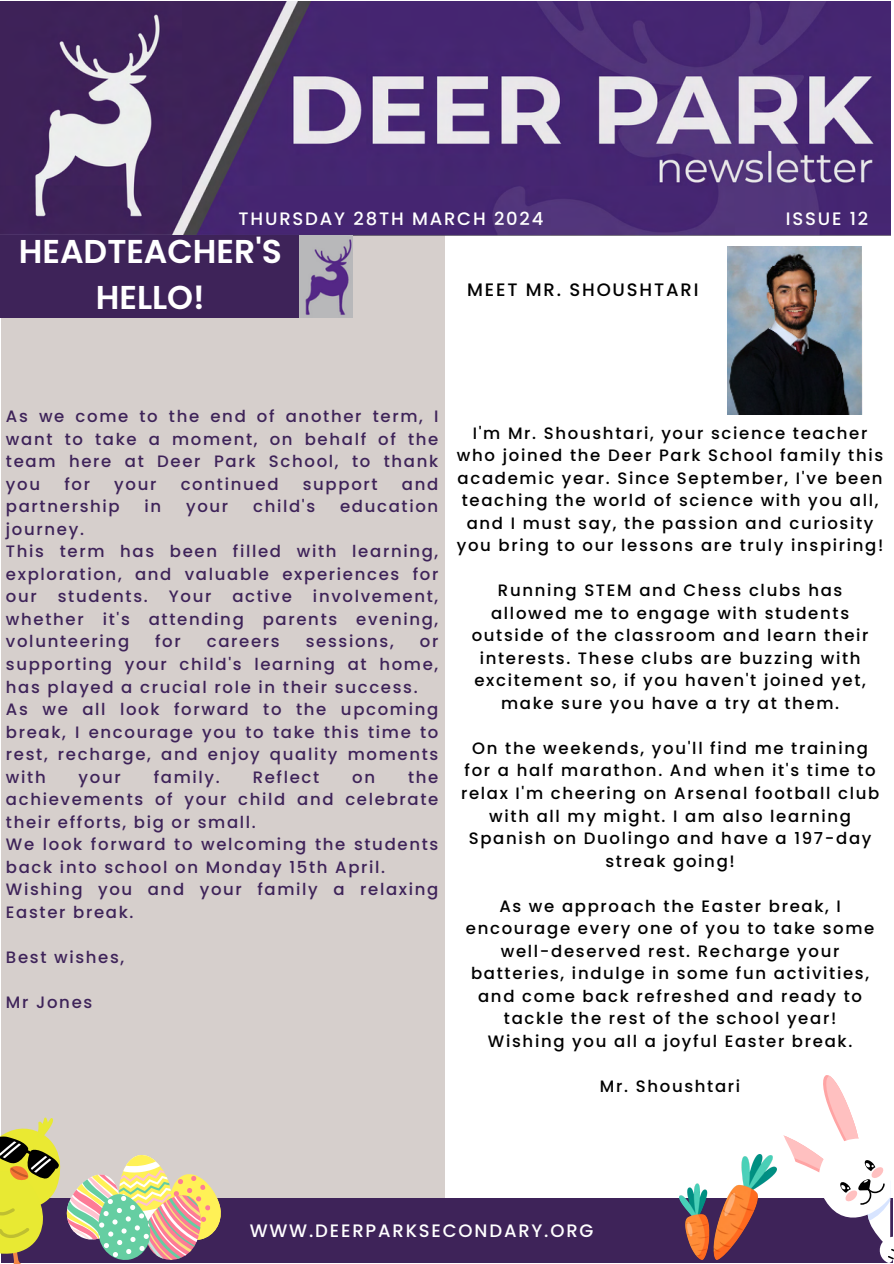
<style>
.page{position:relative;width:894px;height:1264px;background:#fff}
.page>*{position:absolute;margin:0;border:0;box-sizing:border-box;transform-origin:0 0}
.t1{font:600 33px/46.2px "Poppins";color:#fff;text-align:center}
.t2{font:500 18px "Poppins";letter-spacing:.1em;color:#fff}
.t3{font:500 18px "Poppins";letter-spacing:.1em;color:#000}
.t4{font:500 16.5px/22.5px "Poppins";letter-spacing:.1em;color:#000;text-align:center}
.t5{font:500 16.5px/22.5px "Poppins";letter-spacing:.1em;color:#3e2359;text-align:justify}
</style>
<div class="page">
<div style="left:1px;top:235px;width:443px;height:971px;background:#d6cfcc"></div>
<div style="left:1px;top:1198px;width:891px;height:64px;background:#3e2359"></div>
<img style="left:0;top:1px;width:890px;height:234px">
<div style="left:0;top:235px;width:299px;height:83px;background:#3e2359"></div>
<img style="left:299px;top:235px;width:53px;height:83px">
<img style="left:727px;top:246px;width:135px;height:168px">
<svg style="left:775px;top:1075px;width:118px;height:187px"></svg>
<svg style="left:0;top:1117px;width:223px;height:146px"></svg>
<img style="left:679px;top:1154px;width:96px;height:105px">
<p class="t2" style="left:238px;top:206px;width:306px">THURSDAY 28TH MARCH 2024</p>
<p class="t2" style="left:785px;top:206px;width:84px">ISSUE 12</p>
<h2 class="t1" style="left:19px;top:229px;width:264px">HEADTEACHER'S<br>HELLO!</h2>
<p class="t3" style="left:467px;top:277px;width:233px">MEET MR. SHOUSHTARI</p>
<p class="t5" style="left:6px;top:405px;width:434px">As we come to the end of another term, I want to take a moment, on behalf of the team here at Deer Park School, to thank you</p>
<p class="t5" style="left:64px;top:473px;width:27px">for</p>
<p class="t5" style="left:114px;top:473px;width:44px">your</p>
<p class="t5" style="left:181px;top:473px;width:99px">continued</p>
<p class="t5" style="left:303px;top:473px;width:76px">support</p>
<p class="t5" style="left:402px;top:473px;width:38px">and</p>
<p class="t5" style="left:6px;top:495px;width:115px">partnership</p>
<p class="t5" style="left:144px;top:495px;width:18px">in</p>
<p class="t5" style="left:186px;top:495px;width:44px">your</p>
<p class="t5" style="left:253px;top:495px;width:64px">child's</p>
<p class="t5" style="left:340px;top:495px;width:100px">education</p>
<p class="t5" style="left:6px;top:518px;width:80px">journey.</p>
<h2 class="t5" style="left:6px;top:540px;width:434px">This term has been filled with learning, exploration, and valuable experiences for our</h2>
<h2 class="t5" style="left:6px;top:585px;width:434px;text-indent:307px">involvement, whether it's attending parents evening, volunteering</h2>
<h2 class="t5" style="left:58px;top:585px;width:91px">students.</h2>
<h2 class="t5" style="left:169px;top:585px;width:44px">Your</h2>
<h2 class="t5" style="left:232px;top:585px;width:61px">active</h2>
<h2 class="t5" style="left:155px;top:630px;width:27px">for</h2>
<h2 class="t5" style="left:207px;top:630px;width:74px">careers</h2>
<h2 class="t5" style="left:306px;top:630px;width:90px">sessions,</h2>
<h2 class="t5" style="left:6px;top:630px;width:434px;text-indent:414px">or supporting your child's learning at home, has played a crucial role in their success.</h2>
<h2 class="t5" style="left:6px;top:698px;width:434px">As we all look forward to the upcoming break, I encourage you to take this time to rest, recharge, and enjoy quality moments with</h2>
<h2 class="t5" style="left:79px;top:765px;width:44px">your</h2>
<h2 class="t5" style="left:154px;top:765px;width:68px">family.</h2>
<h2 class="t5" style="left:252px;top:765px;width:68px">Reflect</h2>
<h2 class="t5" style="left:352px;top:765px;width:24px">on</h2>
<h2 class="t5" style="left:6px;top:765px;width:434px;text-indent:402px">the achievements of your child and celebrate their efforts, big or small.</h2>
<h1 class="t5" style="left:6px;top:833px;width:434px">We look forward to welcoming the students back into school on Monday 15th April.</h1>
<p class="t5" style="left:6px;top:878px;width:434px">Wishing you and your family a relaxing<br>Easter break.</p>
<p class="t5" style="left:6px;top:945px;width:120px">Best wishes,</p>
<p class="t5" style="left:6px;top:990px;width:88px">Mr Jones</p>
<p class="t4" style="left:456px;top:422px;width:428px">I'm Mr. Shoushtari, your science teacher who joined the Deer Park School family this academic year. Since September, I've been teaching the world of science with you all, and I must say, the passion and curiosity you bring to our lessons are truly inspiring!</p>
<p class="t4" style="left:471px;top:579px;width:398px">Running STEM and Chess clubs has allowed me to engage with students outside of the classroom and learn their interests. These clubs are buzzing with excitement so, if you haven't joined yet, make sure you have a try at them.</p>
<p class="t4" style="left:461px;top:737px;width:419px">On the weekends, you'll find me training for a half marathon. And when it's time to relax I'm cheering on Arsenal football club with all my might. I am also learning Spanish on Duolingo and have a 197-day streak going!</p>
<p class="t4" style="left:466px;top:894px;width:410px">As we approach the Easter break, I encourage every one of you to take some well-deserved rest. Recharge your batteries, indulge in some fun activities, and come back refreshed and ready to tackle the rest of the school year!</p>
<p class="t4" style="left:488px;top:1029px;width:366px">Wishing you all a joyful Easter break.</p>
<p class="t4" style="left:599px;top:1074px;width:142px">Mr. Shoushtari</p>
<p class="t2" style="left:249px;top:1217px;width:345px">WWW.DEERPARKSECONDARY.ORG</p>
</div>
